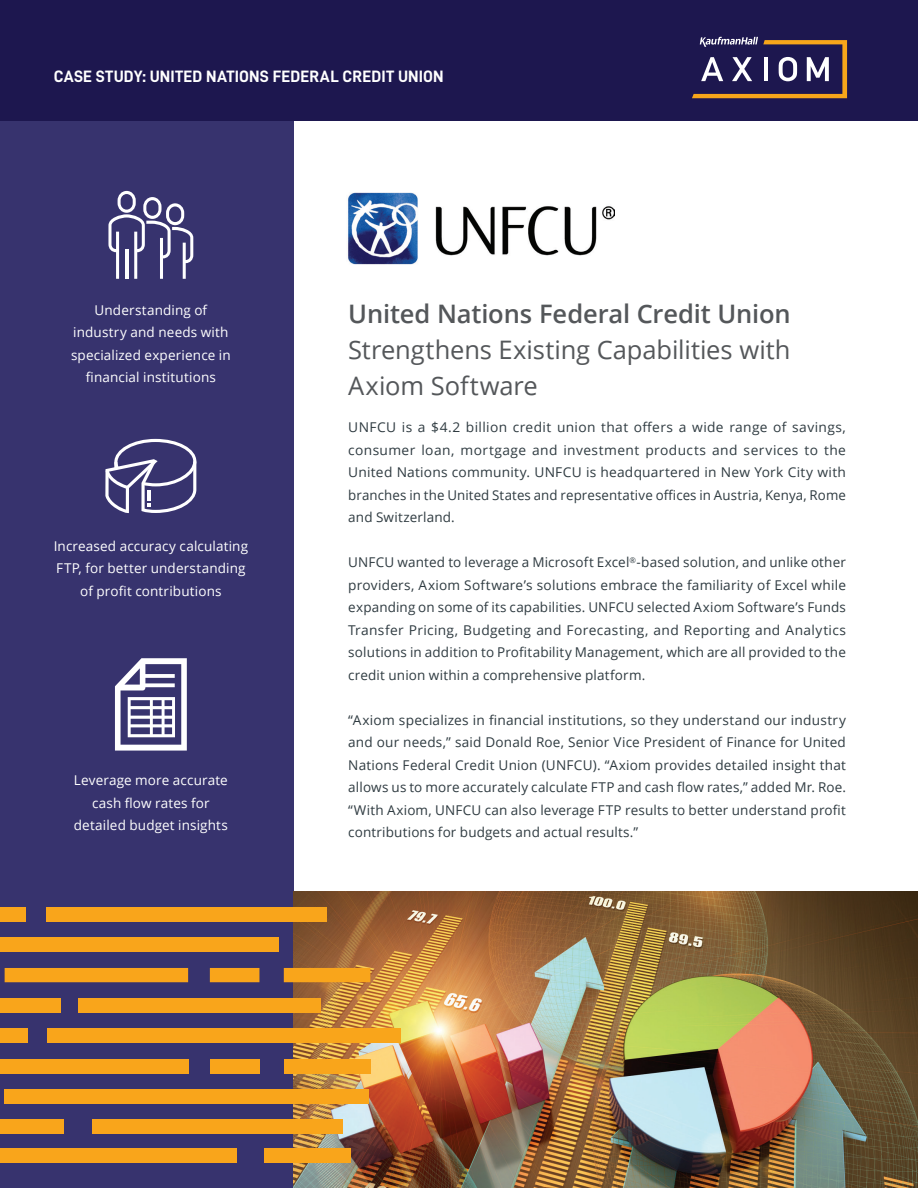
<style>
.page{position:relative;width:918px;height:1188px;background:#fff}
.page>*{position:absolute;margin:0;border:0;box-sizing:border-box;transform-origin:0 0}
.t1{font:25.5px/36px "Open Sans";letter-spacing:-.005em;color:#54575a;text-align:justify}
.t2{font:16.5px "D DIN Bold";letter-spacing:.01em;color:#fff}
.t3{font:13.5px/22.5px "Open Sans";letter-spacing:.01em;color:#2f3b41;text-align:justify}
.sub_subhed{font:13.5px/22.5px "Open Sans";letter-spacing:.01em;color:#fff;text-align:center}
.s1{font-weight:600}
</style>
<div class="page">
<div style="left:0;top:0;width:294px;height:1188px;background:#37336e"></div>
<div style="left:0;top:0;width:918px;height:120px;background:#1d174f"></div>
<svg style="left:692px;top:37px;width:155px;height:61px"></svg>
<img style="left:294px;top:891px;width:624px;height:297px">
<img style="left:348px;top:192px;width:266px;height:73px">
<div style="left:5px;top:1089px;width:364px;height:14px;background:#f9a51b"></div>
<div style="left:47px;top:1029px;width:353px;height:14px;background:#f9a51b"></div>
<div style="left:0;top:1059px;width:188px;height:14px;background:#f9a51b"></div>
<div style="left:210px;top:1059px;width:49px;height:14px;background:#f9a51b"></div>
<div style="left:284px;top:1059px;width:86px;height:14px;background:#f9a51b"></div>
<div style="left:78px;top:998px;width:243px;height:15px;background:#f9a51b"></div>
<div style="left:0;top:938px;width:278px;height:14px;background:#f9a51b"></div>
<div style="left:5px;top:968px;width:183px;height:14px;background:#f9a51b"></div>
<div style="left:0;top:1029px;width:28px;height:14px;background:#f9a51b"></div>
<div style="left:210px;top:968px;width:49px;height:14px;background:#f9a51b"></div>
<div style="left:0;top:998px;width:61px;height:15px;background:#f9a51b"></div>
<div style="left:284px;top:968px;width:86px;height:14px;background:#f9a51b"></div>
<div style="left:47px;top:907px;width:280px;height:15px;background:#f9a51b"></div>
<div style="left:0;top:907px;width:25px;height:15px;background:#f9a51b"></div>
<div style="left:0;top:1119px;width:63px;height:14px;background:#f9a51b"></div>
<div style="left:92px;top:1119px;width:250px;height:14px;background:#f9a51b"></div>
<div style="left:0;top:1148px;width:237px;height:15px;background:#f9a51b"></div>
<div style="left:264px;top:1148px;width:86px;height:15px;background:#f9a51b"></div>
<svg style="left:108px;top:191px;width:85px;height:88px"></svg>
<hr style="left:125px;top:249px;width:3px;height:30px;background:#fff">
<svg style="left:105px;top:439px;width:91px;height:74px"></svg>
<svg style="left:115px;top:658px;width:72px;height:93px"></svg>
<p class="t2" style="left:54px;top:67px;width:391px">CASE STUDY: UNITED NATIONS FEDERAL CREDIT UNION</p>
<p class="sub_subhed" style="left:71px;top:298px;width:161px">Understanding of industry and needs with specialized experience in financial institutions</p>
<p class="sub_subhed" style="left:54px;top:534px;width:196px">Increased accuracy calculating<br>FTP, for better understanding of profit contributions</p>
<p class="sub_subhed" style="left:74px;top:769px;width:156px">Leverage more accurate cash flow rates for detailed budget insights</p>
<p class="t1" style="left:348px;top:295px;width:444px"><span class="s1">United Nations Federal Credit Union </span>Strengthens Existing Capabilities with Axiom Software</p>
<p class="t3" style="left:348px;top:416px;width:499px">UNFCU is a $4.2 billion credit union that offers a wide range of savings, consumer loan, mortgage and investment products and services to the United Nations community. UNFCU is headquartered in New York City with branches in the United States and representative offices in Austria, Kenya, Rome and Switzerland.</p>
<p class="t3" style="left:348px;top:551px;width:499px">UNFCU wanted to leverage a Microsoft Excel<sup>®</sup>-based solution, and unlike other providers, Axiom Software’s solutions embrace the familiarity of Excel while expanding on some of its capabilities. UNFCU selected Axiom Software’s Funds Transfer Pricing, Budgeting and Forecasting, and Reporting and Analytics solutions in addition to Profitability Management, which are all provided to the credit union within a comprehensive platform.</p>
<p class="t3" style="left:348px;top:708px;width:499px">“Axiom specializes in financial institutions, so they understand our industry and our needs,” said Donald Roe, Senior Vice President of Finance for United Nations Federal Credit Union (UNFCU). “Axiom provides detailed insight that allows us to more accurately calculate FTP and cash flow rates,” added Mr. Roe. “With Axiom, UNFCU can also leverage FTP results to better understand profit contributions for budgets and actual results.”</p>
</div>
